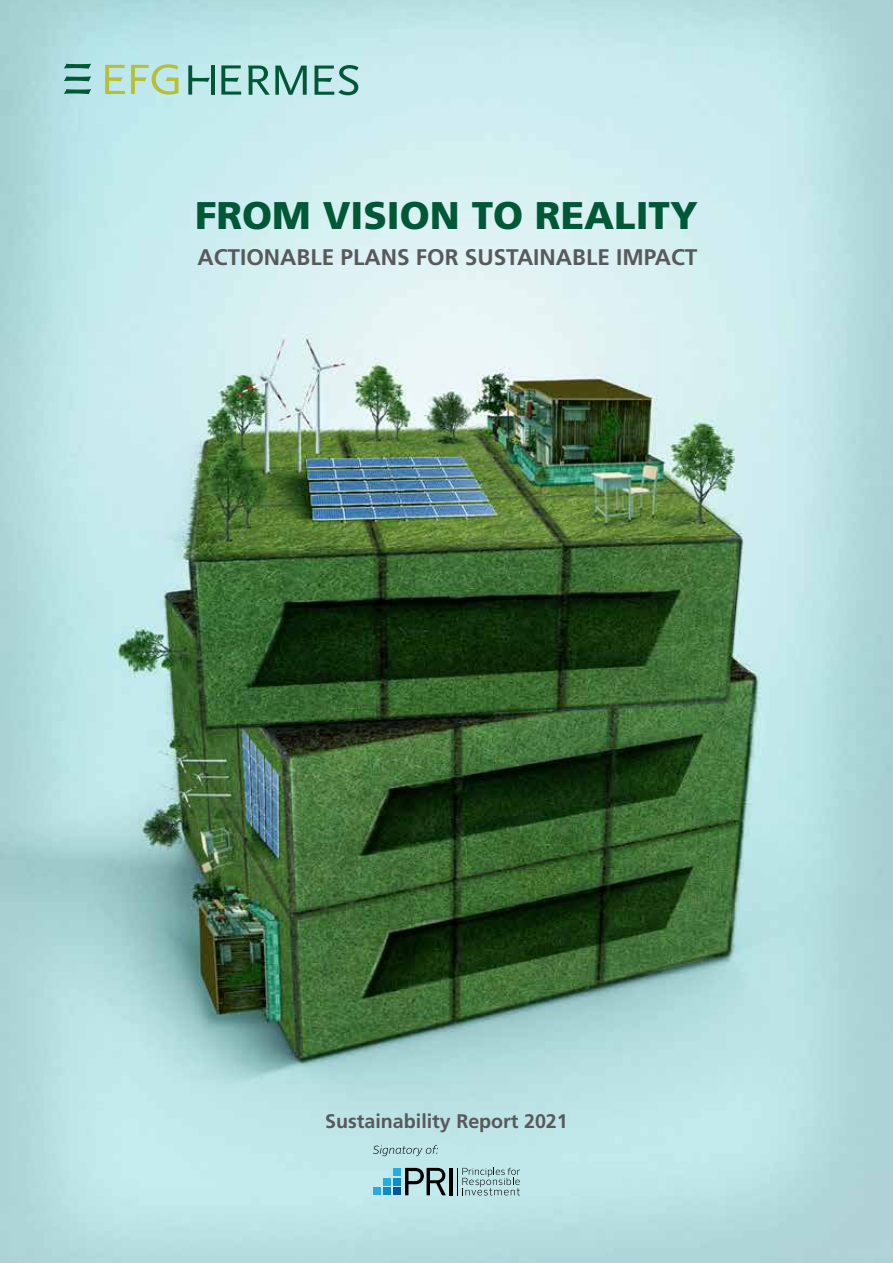
<style>
.page{position:relative;width:893px;height:1263px;background:#fff}
.page>*{position:absolute;margin:0;border:0;box-sizing:border-box;transform-origin:0 0}
.t1{font:900 38.55px "Frutiger LT Std";color:#005837}
.t2{font:700 22.65px "Frutiger LT Std";color:#58595b}
.t3{font:700 19.65px "Frutiger LT Std";color:#58595b}
</style>
<div class="page">
<img style="left:0;top:0;width:893px;height:1263px">
<div style="left:393px;top:1168px;width:7px;height:8px;background:#27abe2"></div>
<div style="left:393px;top:1178px;width:7px;height:7px;background:#0d8bc8"></div>
<div style="left:393px;top:1187px;width:7px;height:8px;background:#05549f"></div>
<div style="left:383px;top:1178px;width:8px;height:7px;background:#27abe2"></div>
<div style="left:383px;top:1187px;width:8px;height:8px;background:#0d8bc8"></div>
<div style="left:373px;top:1187px;width:8px;height:8px;background:#27abe2"></div>
<svg style="left:405px;top:1168px;width:41px;height:27px"></svg>
<hr style="left:449px;top:1168px;width:4px;height:27px;background:#000">
<svg style="left:457px;top:1168px;width:63px;height:27px;background:#a2c4c5"></svg>
<svg style="left:373px;top:1145px;width:65px;height:11px"></svg>
<svg style="left:64px;top:89px;width:27px;height:5px"></svg>
<svg style="left:64px;top:64px;width:27px;height:5px"></svg>
<svg style="left:64px;top:76px;width:27px;height:5px"></svg>
<svg style="left:105px;top:64px;width:73px;height:31px;background:#bbdaaf"></svg>
<svg style="left:188px;top:65px;width:22px;height:30px"></svg>
<hr style="left:211px;top:65px;width:4px;height:30px;background:#005837">
<svg style="left:248px;top:66px;width:59px;height:29px;background:#76b0a5"></svg>
<svg style="left:315px;top:65px;width:44px;height:30px"></svg>
<svg style="left:221px;top:65px;width:20px;height:30px"></svg>
<h1 class="t1" style="left:195px;top:192px;width:504px">FROM VISION TO REALITY</h1>
<p class="t2" style="left:197px;top:244px;width:501px">ACTIONABLE PLANS FOR SUSTAINABLE IMPACT</p>
<p class="t3" style="left:325px;top:1110px;width:244px">Sustainability Report 2021</p>
</div>
